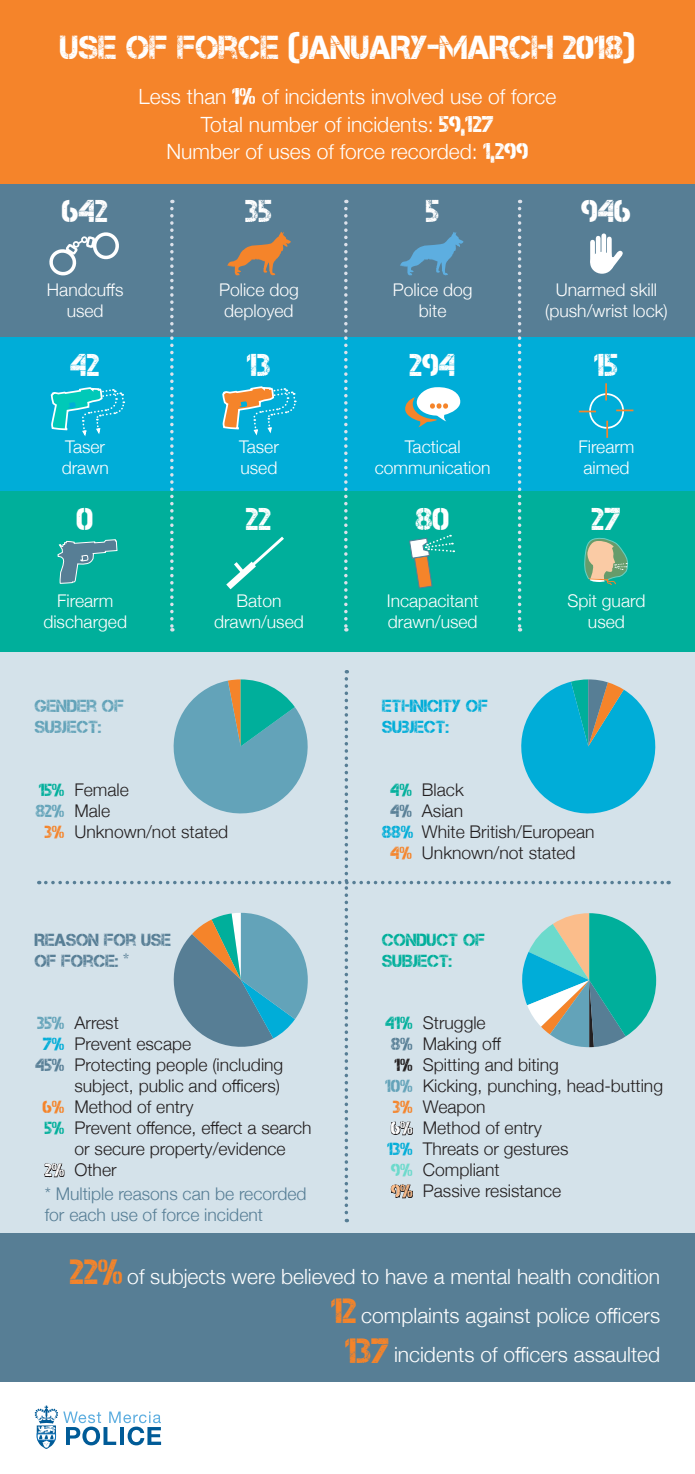
<style>
.page{position:relative;width:695px;height:1474px;background:#fff}
.page>*{position:absolute;margin:0;border:0;box-sizing:border-box;transform-origin:0 0}
.t1{font:35px "Captureit";color:#f5842a}
.t2{font:33.25px "Captureit";color:#fff}
.t3{font:31.5px "Captureit";color:#fff}
.t4{font:300 21px "Helvetica Neue";color:#fff}
.t5{font:300 17.5px/21px "Helvetica Neue";color:#231f20;text-align:right}
.t6{font:300 17.5px/21px "Helvetica Neue";color:#fff;text-align:center}
.t7{font:300 17.5px/21px "Helvetica Neue";color:#577e95}
.t8{font:17.5px/21px "Captureit";color:#577e95}
.t9{font:17.5px/21px "Captureit";color:#00add8}
.t10{font:17.5px/21px "Captureit";color:#00af9b}
.t11{font:17.5px/21px "Captureit";color:#63a3b9}
.s1{font-family:"Captureit";font-weight:400;font-size:22.75px}
.s2{font-family:"Captureit";font-weight:400;color:#00af9b}
.s3{font-family:"Captureit";font-weight:400;color:#63a3b9}
.s4{font-family:"Captureit";font-weight:400;color:#f5842a}
.s5{font-family:"Captureit";font-weight:400;color:#577e95}
.s6{font-family:"Captureit";font-weight:400;color:#00add8}
.s7{font-family:"Captureit";font-weight:400;color:#fff}
.s8{font-family:"Captureit";font-weight:400}
.s9{font-family:"Captureit";font-weight:400;color:#6cdacc}
.s10{font-family:"Captureit";font-weight:400;color:#fbbd8b}
</style>
<div class="page">
<div style="left:0;top:652px;width:694px;height:581px;background:#d4e2ea"></div>
<div style="left:0;top:1233px;width:694px;height:149px;background:#577e95"></div>
<div style="left:0;top:491px;width:694px;height:161px;background:#00af9b"></div>
<div style="left:0;top:0;width:694px;height:186px;background:#f5842a"></div>
<div style="left:0;top:184px;width:694px;height:153px;background:#577e95"></div>
<div style="left:0;top:337px;width:694px;height:154px;background:#00add8"></div>
<svg style="left:35px;top:1405px;width:126px;height:43px"></svg>
<svg style="left:227px;top:232px;width:64px;height:44px"></svg>
<div style="left:589px;top:393px;width:35px;height:35px;border:2px solid #fff;border-radius:50%"></div>
<svg style="left:605px;top:383px;width:2px;height:17px"></svg>
<svg style="left:606px;top:420px;width:2px;height:18px"></svg>
<svg style="left:616px;top:409px;width:17px;height:2px"></svg>
<svg style="left:578px;top:410px;width:18px;height:2px"></svg>
<svg style="left:57px;top:539px;width:61px;height:45px"></svg>
<svg style="left:409px;top:534px;width:45px;height:55px"></svg>
<svg style="left:170px;top:200px;width:3px;height:431px"></svg>
<svg style="left:517px;top:200px;width:4px;height:431px"></svg>
<svg style="left:344px;top:200px;width:3px;height:431px"></svg>
<svg style="left:50px;top:232px;width:69px;height:43px"></svg>
<svg style="left:226px;top:536px;width:58px;height:53px"></svg>
<svg style="left:405px;top:387px;width:55px;height:40px"></svg>
<svg style="left:584px;top:537px;width:44px;height:48px"></svg>
<div style="left:590px;top:252px;width:23px;height:22px;background:#fff;border-radius:50%"></div>
<svg style="left:590px;top:233px;width:33px;height:36px"></svg>
<svg style="left:400px;top:232px;width:64px;height:44px"></svg>
<svg style="left:50px;top:387px;width:75px;height:50px"></svg>
<svg style="left:222px;top:386px;width:74px;height:50px"></svg>
<svg style="left:39px;top:670px;width:630px;height:552px"></svg>
<p class="t2" style="left:60px;top:28px;width:576px">USE OF FORCE (JANUARY-MARCH 2018)</p>
<p class="t4" style="left:139px;top:80px;width:419px">Less than <span class="s1">1%</span> of incidents involved use of force</p>
<p class="t4" style="left:201px;top:107px;width:294px">Total number of incidents: <span class="s1">59,127</span></p>
<p class="t4" style="left:166px;top:134px;width:363px">Number of uses of force recorded: <span class="s1">1,299</span></p>
<p class="t3" style="left:62px;top:194px;width:47px">642</p>
<p class="t3" style="left:245px;top:194px;width:28px">35</p>
<p class="t3" style="left:426px;top:194px;width:15px">5</p>
<p class="t3" style="left:581px;top:194px;width:51px">946</p>
<p class="t6" style="left:47px;top:278px;width:78px">Handcuffs used</p>
<p class="t6" style="left:219px;top:278px;width:81px;text-align:left">Police dog deployed</p>
<p class="t6" style="left:393px;top:278px;width:81px">Police dog bite</p>
<p class="t6" style="left:545px;top:278px;width:124px">Unarmed skill (push/wrist lock)</p>
<p class="t3" style="left:71px;top:348px;width:31px">42</p>
<p class="t3" style="left:247px;top:348px;width:25px">13</p>
<p class="t3" style="left:409px;top:348px;width:47px">294</p>
<p class="t3" style="left:594px;top:348px;width:25px">15</p>
<p class="t6" style="left:62px;top:435px;width:49px;text-align:left">Taser drawn</p>
<p class="t6" style="left:239px;top:435px;width:41px;text-align:left">Taser used</p>
<p class="t6" style="left:375px;top:435px;width:117px">Tactical communication</p>
<p class="t6" style="left:578px;top:435px;width:58px;text-align:left">Firearm aimed</p>
<p class="t3" style="left:77px;top:501px;width:18px">0</p>
<p class="t3" style="left:246px;top:501px;width:27px">22</p>
<p class="t3" style="left:415px;top:501px;width:35px">80</p>
<p class="t3" style="left:592px;top:501px;width:30px">27</p>
<p class="t6" style="left:43px;top:589px;width:85px">Firearm discharged</p>
<p class="t6" style="left:214px;top:589px;width:91px">Baton drawn/used</p>
<p class="t6" style="left:387px;top:589px;width:93px;text-align:left">Incapacitant drawn/used</p>
<p class="t6" style="left:567px;top:589px;width:79px">Spit guard used</p>
<p class="t11" style="left:35px;top:695px;width:91px">GENDER OF<br>SUBJECT:</p>
<p class="t9" style="left:382px;top:695px;width:107px">ETHNICITY OF<br>SUBJECT:</p>
<p class="t5" style="left:39px;top:778px;width:91px"><span class="s2">15%</span> Female</p>
<p class="t5" style="left:36px;top:799px;width:76px"><span class="s3">82%</span> Male</p>
<p class="t5" style="left:45px;top:820px;width:185px"><span class="s4">3%</span> Unknown/not stated</p>
<p class="t5" style="left:390px;top:778px;width:75px"><span class="s2">4%</span> Black</p>
<p class="t5" style="left:390px;top:799px;width:74px"><span class="s5">4%</span> Asian</p>
<p class="t5" style="left:382px;top:820px;width:214px"><span class="s6">88%</span> White British/European</p>
<p class="t5" style="left:390px;top:841px;width:187px"><span class="s4">4%</span> Unknown/not stated</p>
<p class="t8" style="left:35px;top:929px;width:138px">REASON FOR USE<br>OF FORCE: *</p>
<p class="t10" style="left:382px;top:929px;width:104px">CONDUCT OF<br>SUBJECT:</p>
<p class="t5" style="left:37px;top:1011px;width:83px"><span class="s3">35%</span> Arrest</p>
<p class="t5" style="left:43px;top:1032px;width:149px"><span class="s6">7%</span> Prevent escape</p>
<p class="t5" style="left:36px;top:1053px;width:249px"><span class="s5">45%</span> Protecting people (including subject, public and officers)</p>
<p class="t5" style="left:43px;top:1095px;width:152px"><span class="s4">6%</span> Method of entry</p>
<p class="t5" style="left:45px;top:1116px;width:268px;text-align:center"><span class="s2">5%</span> Prevent offence, effect a search or secure property/evidence</p>
<p class="t5" style="left:45px;top:1158px;width:73px"><span class="s7">2%</span> Other</p>
<p class="t7" style="left:45px;top:1182px;width:263px">* Multiple reasons can be recorded for each use of force incident</p>
<p class="t5" style="left:385px;top:1011px;width:102px"><span class="s2">41%</span> Struggle</p>
<p class="t5" style="left:391px;top:1032px;width:111px"><span class="s5">8%</span> Making off</p>
<p class="t5" style="left:395px;top:1053px;width:166px"><span class="s8">1%</span> Spitting and biting</p>
<p class="t5" style="left:385px;top:1074px;width:279px"><span class="s3">10%</span> Kicking, punching, head-butting</p>
<p class="t5" style="left:393px;top:1095px;width:94px"><span class="s4">3%</span> Weapon</p>
<p class="t5" style="left:391px;top:1116px;width:152px"><span class="s7">6%</span> Method of entry</p>
<p class="t5" style="left:387px;top:1137px;width:182px"><span class="s6">13%</span> Threats or gestures</p>
<p class="t5" style="left:391px;top:1158px;width:110px"><span class="s9">9%</span> Compliant</p>
<p class="t5" style="left:391px;top:1179px;width:171px"><span class="s10">9%</span> Passive resistance</p>
<p class="t1" style="left:70px;top:1252px;width:54px">22%</p>
<p class="t4" style="left:127px;top:1259px;width:534px">of subjects were believed to have a mental health condition</p>
<p class="t1" style="left:331px;top:1291px;width:27px">12</p>
<p class="t4" style="left:361px;top:1298px;width:300px">complaints against police officers</p>
<p class="t1" style="left:345px;top:1330px;width:46px">137</p>
<p class="t4" style="left:394px;top:1337px;width:268px">incidents of officers assaulted</p>
</div>
